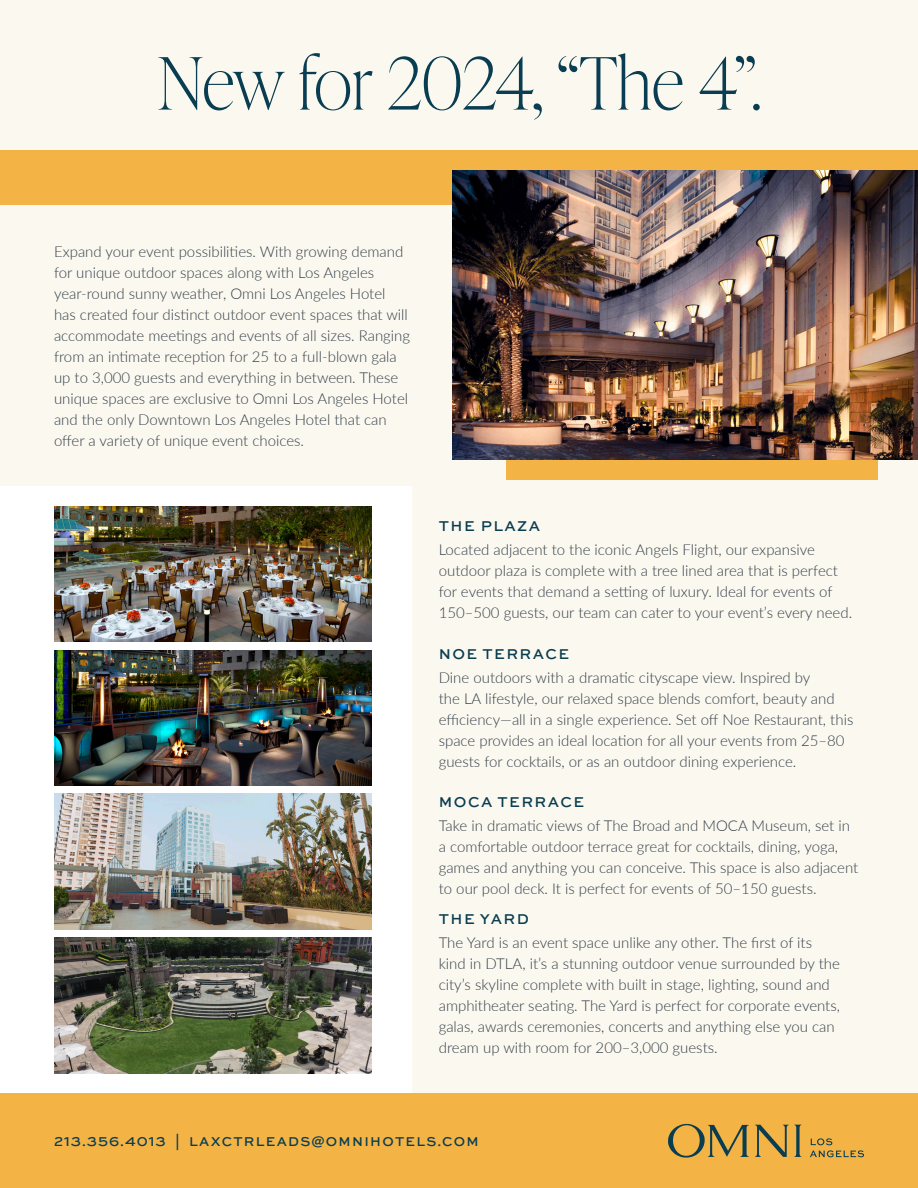
<style>
.page{position:relative;width:918px;height:1188px;background:#fbf8ef}
.page>*{position:absolute;margin:0;border:0;box-sizing:border-box;transform-origin:0 0}
.t1{font:100 72px "Ivy Presto Display";letter-spacing:-.015em;color:#093d51}
.t2{font:300 15px/21px "Lato";color:#323e48}
.t3{font:500 15px "Sweet Sans Pro";letter-spacing:.095em;color:#093d51}
.t4{font:500 13.5px "Sweet Sans Pro";letter-spacing:.095em;color:#093d51}
</style>
<div class="page">
<div style="left:0;top:486px;width:412px;height:702px;background:#fff"></div>
<div style="left:506px;top:459px;width:372px;height:20px;background:#f3b345"></div>
<div style="left:0;top:1094px;width:918px;height:94px;background:#f3b345"></div>
<div style="left:0;top:150px;width:918px;height:54px;background:#f3b345"></div>
<img style="left:54px;top:506px;width:317px;height:135px">
<img style="left:452px;top:170px;width:466px;height:289px">
<img style="left:54px;top:650px;width:317px;height:135px">
<img style="left:54px;top:937px;width:317px;height:136px">
<img style="left:54px;top:793px;width:317px;height:136px">
<svg style="left:668px;top:1124px;width:81px;height:34px"></svg>
<svg style="left:755px;top:1125px;width:46px;height:32px"></svg>
<svg style="left:810px;top:1138px;width:54px;height:19px"></svg>
<p class="t1" style="left:158px;top:32px;width:606px">New for 2024, “The 4”.</p>
<p class="t2" style="left:54px;top:240px;width:358px">Expand your event possibilities. With growing demand for unique outdoor spaces along with Los Angeles year-round sunny weather, Omni Los Angeles Hotel has created four distinct outdoor event spaces that will accommodate meetings and events of all sizes. Ranging from an intimate reception for 25 to a full-blown gala up to 3,000 guests and everything in between. These unique spaces are exclusive to Omni Los Angeles Hotel and the only Downtown Los Angeles Hotel that can offer a variety of unique event choices.</p>
<p class="t3" style="left:439px;top:515px;width:103px">THE PLAZA</p>
<p class="t2" style="left:439px;top:539px;width:415px">Located adjacent to the iconic Angels Flight, our expansive outdoor plaza is complete with a tree lined area that is perfect for events that demand a setting of luxury. Ideal for events of 150–500 guests, our team can cater to your event’s every need.</p>
<p class="t3" style="left:439px;top:643px;width:132px">NOE TERRACE</p>
<p class="t2" style="left:439px;top:666px;width:416px">Dine outdoors with a dramatic cityscape view. Inspired by<br>the LA lifestyle, our relaxed space blends comfort, beauty and efficiency—all in a single experience. Set off Noe Restaurant, this space provides an ideal location for all your events from 25–80 guests for cocktails, or as an outdoor dining experience.</p>
<p class="t3" style="left:439px;top:791px;width:147px">MOCA TERRACE</p>
<p class="t2" style="left:439px;top:815px;width:421px">Take in dramatic views of The Broad and MOCA Museum, set in a comfortable outdoor terrace great for cocktails, dining, yoga, games and anything you can conceive. This space is also adjacent to our pool deck. It is perfect for events of 50–150 guests.</p>
<p class="t3" style="left:439px;top:908px;width:92px">THE YARD</p>
<p class="t2" style="left:439px;top:932px;width:403px">The Yard is an event space unlike any other. The first of its kind in DTLA, it’s a stunning outdoor venue surrounded by the city’s skyline complete with built in stage, lighting, sound and amphitheater seating. The Yard is perfect for corporate events, galas, awards ceremonies, concerts and anything else you can dream up with room for 200–3,000 guests.</p>
<p class="t4" style="left:54px;top:1132px;width:426px">213.356.4013 | LAXCTRLEADS@OMNIHOTELS.COM</p>
</div>
